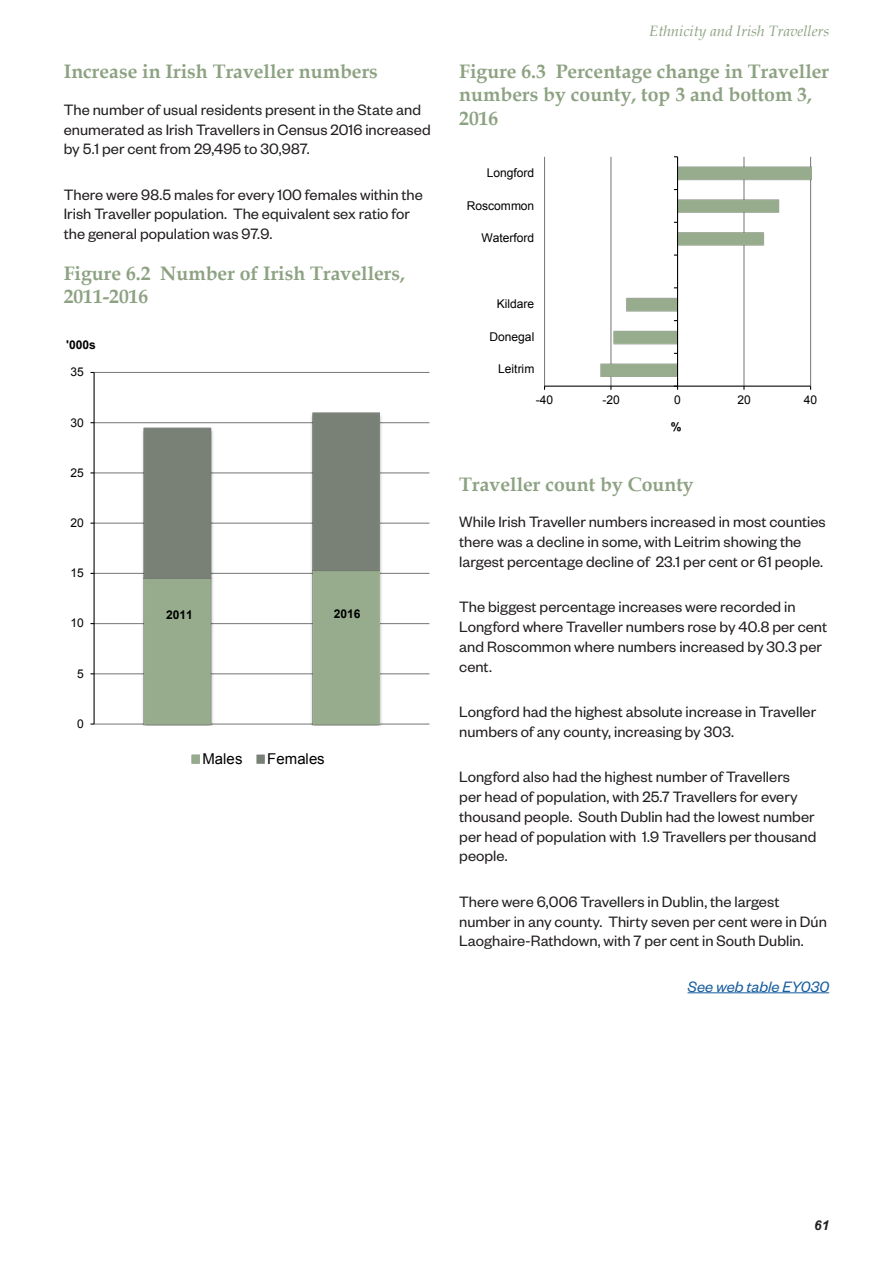
<style>
.page{position:relative;width:893px;height:1263px;background:#fff}
.page>*{position:absolute;margin:0;border:0;box-sizing:border-box;transform-origin:0 0}
.t1{font:700 19.5px/23.4px "Book Antiqua";color:#8da282}
.t2{font:16.5px/19.8px "Founders Grotesk";color:#231f20}
.t3{font:italic 16.5px "Founders Grotesk";color:#175d9e}
.t4{font:italic 15px "Book Antiqua";color:#8da282}
.t5{font:15px "Arial";color:#000}
.t6{font:italic 700 13.5px "Arial";color:#231f20}
.t7{font:12px "Arial";letter-spacing:-.005em;color:#000}
.t8{font:700 12px "Arial";letter-spacing:-.005em;color:#000}
</style>
<div class="page">
<hr style="left:688px;top:992px;width:141px;height:1px;background:#175d9e">
<hr style="left:94px;top:723px;width:335px;height:2px;background:#7f7f7f">
<hr style="left:94px;top:673px;width:335px;height:1px;background:#7f7f7f">
<hr style="left:94px;top:623px;width:335px;height:1px;background:#7f7f7f">
<hr style="left:94px;top:573px;width:335px;height:1px;background:#7f7f7f">
<hr style="left:94px;top:523px;width:335px;height:1px;background:#7f7f7f">
<hr style="left:94px;top:472px;width:335px;height:1px;background:#7f7f7f">
<hr style="left:94px;top:422px;width:335px;height:1px;background:#7f7f7f">
<hr style="left:94px;top:372px;width:335px;height:1px;background:#7f7f7f">
<img style="left:139px;top:585px;width:245px;height:140px">
<img style="left:139px;top:415px;width:245px;height:170px">
<img style="left:144px;top:578px;width:236px;height:147px">
<img style="left:144px;top:412px;width:236px;height:166px">
<hr style="left:94px;top:372px;width:1px;height:352px;background:#000">
<svg style="left:191px;top:755px;width:9px;height:8px"></svg>
<svg style="left:256px;top:755px;width:9px;height:8px"></svg>
<hr style="left:544px;top:157px;width:1px;height:229px;background:#7f7f7f">
<hr style="left:610px;top:157px;width:1px;height:229px;background:#7f7f7f">
<hr style="left:743px;top:157px;width:1px;height:229px;background:#7f7f7f">
<hr style="left:810px;top:157px;width:1px;height:229px;background:#7f7f7f">
<img style="left:600px;top:166px;width:212px;height:211px">
<hr style="left:544px;top:386px;width:267px;height:1px;background:#000">
<hr style="left:677px;top:157px;width:1px;height:229px;background:#000">
<p class="t1" style="left:64px;top:60px;width:316px">Increase in Irish Traveller numbers</p>
<p class="t2" style="left:64px;top:99px;width:368px">The number of usual residents present in the State and enumerated as Irish Travellers in Census 2016 increased by 5.1 per cent from 29,495 to 30,987.</p>
<p class="t2" style="left:64px;top:184px;width:360px">There were 98.5 males for every 100 females within the<br>Irish Traveller population. The equivalent sex ratio for the general population was 97.9.</p>
<p class="t1" style="left:64px;top:261px;width:343px">Figure 6.2 Number of Irish Travellers,<br>2011-2016</p>
<p class="t8" style="left:66px;top:337px;width:31px">'000s</p>
<p class="t7" style="left:71px;top:364px;width:15px">35</p>
<p class="t7" style="left:71px;top:414px;width:15px">30</p>
<p class="t7" style="left:71px;top:465px;width:15px">25</p>
<p class="t7" style="left:71px;top:515px;width:15px">20</p>
<p class="t7" style="left:71px;top:565px;width:15px">15</p>
<p class="t7" style="left:71px;top:615px;width:15px">10</p>
<p class="t7" style="left:77px;top:665px;width:8px">5</p>
<p class="t7" style="left:77px;top:716px;width:8px">0</p>
<p class="t8" style="left:166px;top:606px;width:28px">2011</p>
<p class="t8" style="left:334px;top:606px;width:28px">2016</p>
<p class="t5" style="left:202px;top:749px;width:42px">Males</p>
<p class="t5" style="left:267px;top:749px;width:59px">Females</p>
<p class="t4" style="left:649px;top:20px;width:181px">Ethnicity and Irish Travellers</p>
<p class="t1" style="left:459px;top:60px;width:371px">Figure 6.3 Percentage change in Traveller numbers by county, top 3 and bottom 3,<br>2016</p>
<p class="t7" style="left:487px;top:165px;width:49px">Longford</p>
<p class="t7" style="left:467px;top:198px;width:69px">Roscommon</p>
<p class="t7" style="left:482px;top:230px;width:54px">Waterford</p>
<p class="t7" style="left:497px;top:296px;width:39px">Kildare</p>
<p class="t7" style="left:490px;top:329px;width:46px">Donegal</p>
<p class="t7" style="left:498px;top:361px;width:38px">Leitrim</p>
<p class="t7" style="left:536px;top:392px;width:19px">-40</p>
<p class="t7" style="left:602px;top:392px;width:19px">-20</p>
<p class="t7" style="left:674px;top:392px;width:8px">0</p>
<p class="t7" style="left:737px;top:392px;width:15px">20</p>
<p class="t7" style="left:804px;top:392px;width:15px">40</p>
<p class="t8" style="left:671px;top:418px;width:12px">%</p>
<p class="t1" style="left:459px;top:472px;width:236px">Traveller count by County</p>
<p class="t2" style="left:459px;top:511px;width:368px">While Irish Traveller numbers increased in most counties there was a decline in some, with Leitrim showing the largest percentage decline of 23.1 per cent or 61 people.</p>
<p class="t2" style="left:459px;top:596px;width:369px">The biggest percentage increases were recorded in Longford where Traveller numbers rose by 40.8 per cent and Roscommon where numbers increased by 30.3 per cent.</p>
<p class="t2" style="left:459px;top:701px;width:358px">Longford had the highest absolute increase in Traveller numbers of any county, increasing by 303.</p>
<p class="t2" style="left:459px;top:766px;width:359px">Longford also had the highest number of Travellers<br>per head of population, with 25.7 Travellers for every thousand people. South Dublin had the lowest number per head of population with 1.9 Travellers per thousand people.</p>
<p class="t2" style="left:459px;top:891px;width:369px">There were 6,006 Travellers in Dublin, the largest number in any county. Thirty seven per cent were in Dún<br>Laoghaire-Rathdown, with 7 per cent in South Dublin.</p>
<p class="t3" style="left:688px;top:976px;width:143px">See web table EY030</p>
<p class="t6" style="left:814px;top:1216px;width:17px">61</p>
</div>
